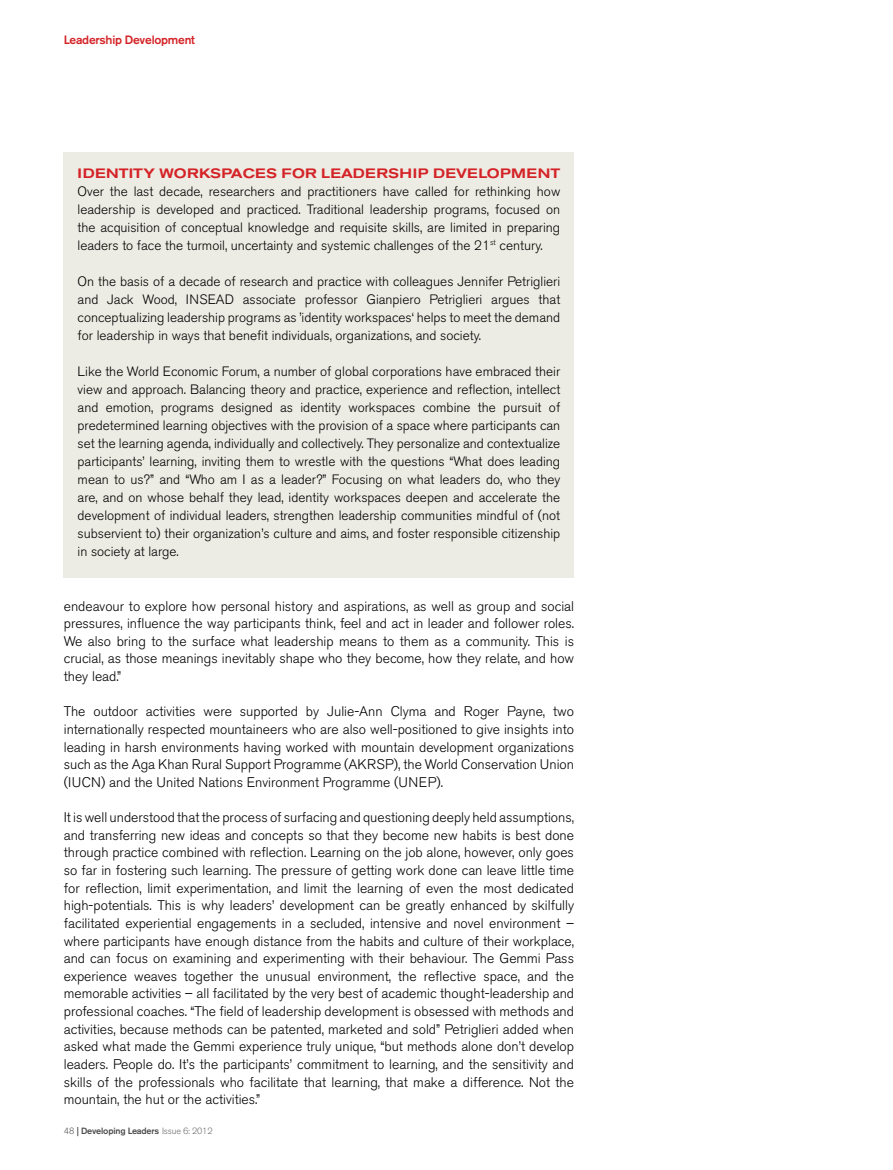
<style>
.page{position:relative;width:893px;height:1170px;background:#fff}
.page>*{position:absolute;margin:0;border:0;box-sizing:border-box;transform-origin:0 0}
.t1{font:300 13.8px/17.5px "Akzidenz Grotesk BE";color:#000;text-align:justify}
.t2{font:300 13.5px/18px "Akzidenz Grotesk BE";color:#000;text-align:justify}
.t3{font:500 expanded 13.5px "Akzidenz Grotesk BE";letter-spacing:.02em;color:#d42327}
.t4{font:500 12px "Akzidenz Grotesk BE";letter-spacing:-.02em;color:#d42327}
.t5{font:500 9px "Akzidenz Grotesk BE";letter-spacing:-.02em;color:#4d4d4f}
.s1{font-weight:300;color:#58595b}
.s2{font-family:"Bliss 2";font-weight:300;color:#000}
.s3{font-weight:300;color:#6d6e71}
</style>
<div class="page">
<div style="left:64px;top:152px;width:510px;height:425px;background:#edece4"></div>
<p class="t4" style="left:64px;top:33px;width:133px">Leadership Development</p>
<p class="t3" style="left:78px;top:165px;width:484px">IDENTITY WORKSPACES FOR LEADERSHIP DEVELOPMENT</p>
<p class="t2" style="left:78px;top:182px;width:484px">Over the last decade, researchers and practitioners have called for rethinking how leadership is developed and practiced. Traditional leadership programs, focused on the acquisition of conceptual knowledge and requisite skills, are limited in preparing leaders to face the turmoil, uncertainty and systemic challenges of the 21<sup>st</sup> century.</p>
<p class="t2" style="left:78px;top:272px;width:484px">On the basis of a decade of research and practice with colleagues Jennifer Petriglieri and Jack Wood, INSEAD associate professor Gianpiero Petriglieri argues that conceptualizing leadership programs as ’identity workspaces‘ helps to meet the demand for leadership in ways that benefit individuals, organizations, and society.</p>
<p class="t2" style="left:78px;top:362px;width:484px">Like the World Economic Forum, a number of global corporations have embraced their view and approach. Balancing theory and practice, experience and reflection, intellect and emotion, programs designed as identity workspaces combine the pursuit of predetermined learning objectives with the provision of a space where participants can set the learning agenda, individually and collectively. They personalize and contextualize participants’ learning, inviting them to wrestle with the questions “What does leading mean to us?” and “Who am I as a leader?” Focusing on what leaders do, who they are, and on whose behalf they lead, identity workspaces deepen and accelerate the development of individual leaders, strengthen leadership communities mindful of (not subservient to) their organization’s culture and aims, and foster responsible citizenship in society at large.</p>
<p class="t1" style="left:64px;top:597px;width:512px">endeavour to explore how personal history and aspirations, as well as group and social pressures, influence the way participants think, feel and act in leader and follower roles.<br>We also bring to the surface what leadership means to them as a community. This is crucial, as those meanings inevitably shape who they become, how they relate, and how they lead.”</p>
<p class="t1" style="left:64px;top:703px;width:512px">The outdoor activities were supported by Julie-Ann Clyma and Roger Payne, two internationally respected mountaineers who are also well-positioned to give insights into leading in harsh environments having worked with mountain development organizations such as the Aga Khan Rural Support Programme (AKRSP), the World Conservation U nion (IU CN) and the U nited Nations Environment Programme (U NE P).</p>
<p class="t1" style="left:64px;top:808px;width:512px">It is well understood that the process of surfacing and questioning deeply held assumptions, and transferring new ideas and concepts so that they become new habits is best done through practice combined with reflection. Learning on the job alone, however, only goes so far in fostering such learning. The pressure of getting work done can leave little time for reflection, limit experimentation, and limit the learning of even the most dedicated high-potentials. This is why leaders’ development can be greatly enhanced by skilfully facilitated experiential engagements in a secluded, intensive and novel environment – where participants have enough distance from the habits and culture of their workplace, and can focus on examining and experimenting with their behaviour. The Gemmi Pass experience weaves together the unusual environment, the reflective space, and the memorable activities – all facilitated by the very best of academic thought-leadership and professional coaches. “The field of leadership development is obsessed with methods and activities, because methods can be patented, marketed and sold” Petriglieri added when asked what made the Gemmi experience truly unique, “but methods alone don’t develop leaders. People do. It’s the participants’ commitment to learning, and the sensitivity and skills of the professionals who facilitate that learning, that make a difference. Not the mountain, the hut or the activities.”</p>
<p class="t5" style="left:64px;top:1125px;width:150px"><span class="s1">48</span> <span class="s2">|</span> Developing Leaders <span class="s3">Issue 6: 2012</span></p>
</div>
